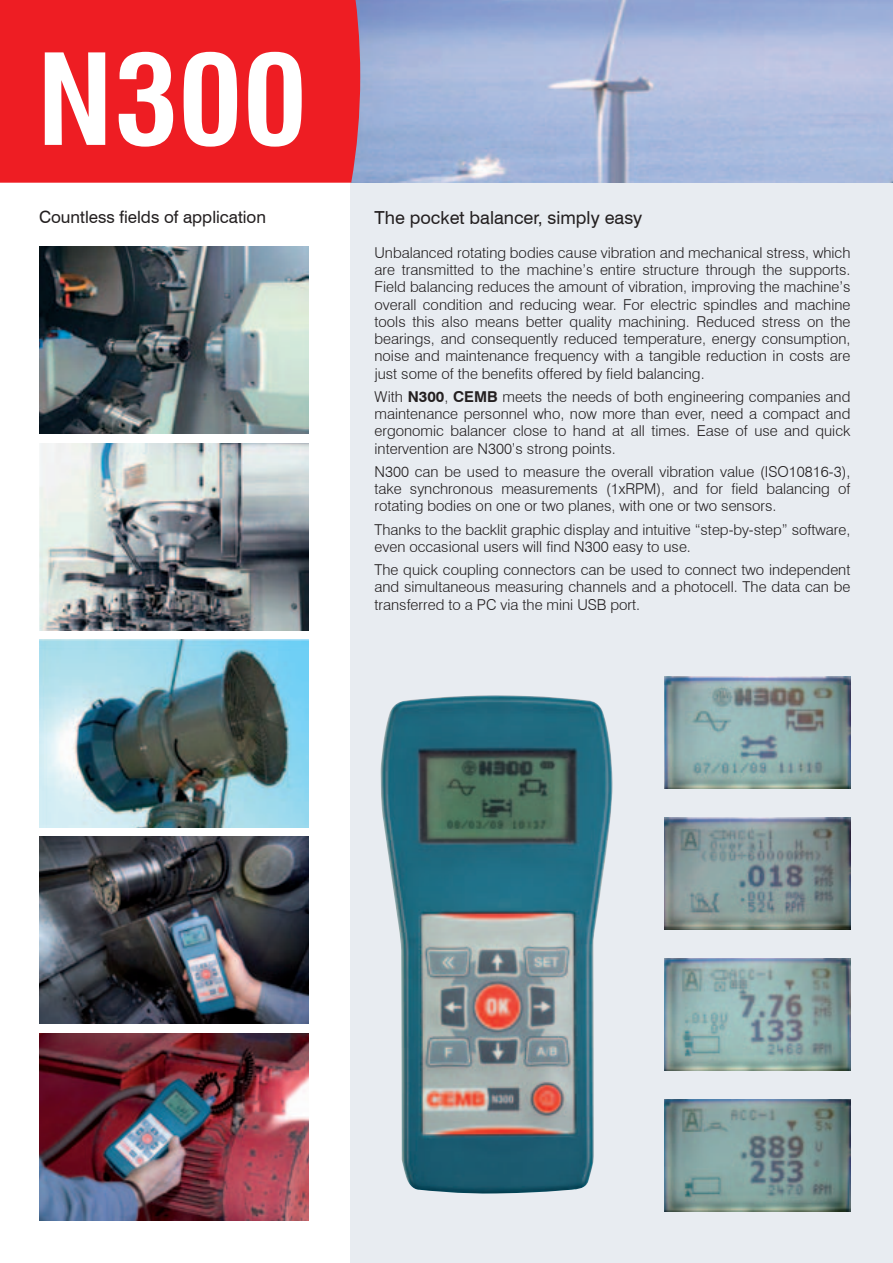
<style>
.page{position:relative;width:893px;height:1263px;background:#fff}
.page>*{position:absolute;margin:0;border:0;box-sizing:border-box;transform-origin:0 0}
.t1{font:700 condensed 123px "Swiss 721 BT";color:#fff;scale:1.05 1}
.t2{font:18px "Swiss 721 BT";color:#231f20}
.t3{font:16.95px "Swiss 721 BT";color:#231f20}
.t4{font:300 15px/17.2px "Swiss 721 BT";color:#231f20;text-align:justify}
.s1{font-weight:700}
</style>
<div class="page">
<div style="left:351px;top:117px;width:542px;height:1146px;background:#e8ecf1"></div>
<img style="left:39px;top:246px;width:270px;height:188px">
<img style="left:39px;top:1033px;width:270px;height:187px">
<img style="left:39px;top:837px;width:270px;height:187px">
<img style="left:39px;top:640px;width:270px;height:187px">
<img style="left:39px;top:443px;width:270px;height:187px">
<img style="left:360px;top:0;width:533px;height:183px">
<div style="left:0;top:0;width:360px;height:183px;background:#ee1d23"></div>
<img style="left:664px;top:677px;width:186px;height:111px">
<img style="left:664px;top:818px;width:186px;height:111px">
<img style="left:664px;top:959px;width:186px;height:111px">
<img style="left:664px;top:1099px;width:186px;height:112px">
<img style="left:380px;top:695px;width:233px;height:499px">
<h1 class="t1" style="left:37px;top:26px;width:259px">N300</h1>
<p class="t3" style="left:39px;top:207px;width:229px">Countless fields of application</p>
<p class="t2" style="left:374px;top:207px;width:269px">The pocket balancer, simply easy</p>
<p class="t4" style="left:374px;top:244px;width:477px">Unbalanced rotating bodies cause vibration and mechanical stress, which are transmitted to the machine’s entire structure through the supports.<br>Field balancing reduces the amount of vibration, improving the machine’s overall condition and reducing wear. For electric spindles and machine tools this also means better quality machining. Reduced stress on the bearings, and consequently reduced temperature, energy consumption, noise and maintenance frequency with a tangible reduction in costs are just some of the benefits offered by field balancing.</p>
<p class="t4" style="left:374px;top:388px;width:477px">With <span class="s1">N300</span>, <span class="s1">CEMB</span> meets the needs of both engineering companies and maintenance personnel who, now more than ever, need a compact and ergonomic balancer close to hand at all times. Ease of use and quick intervention are N300’s strong points.</p>
<p class="t4" style="left:374px;top:463px;width:477px">N300 can be used to measure the overall vibration value (ISO10816-3), take synchronous measurements (1xRPM), and for field balancing of rotating bodies on one or two planes, with one or two sensors.</p>
<p class="t4" style="left:374px;top:521px;width:477px">Thanks to the backlit graphic display and intuitive “step-by-step” software, even occasional users will find N300 easy to use.</p>
<p class="t4" style="left:374px;top:561px;width:477px">The quick coupling connectors can be used to connect two independent and simultaneous measuring channels and a photocell. The data can be transferred to a PC via the mini USB port.</p>
</div>
